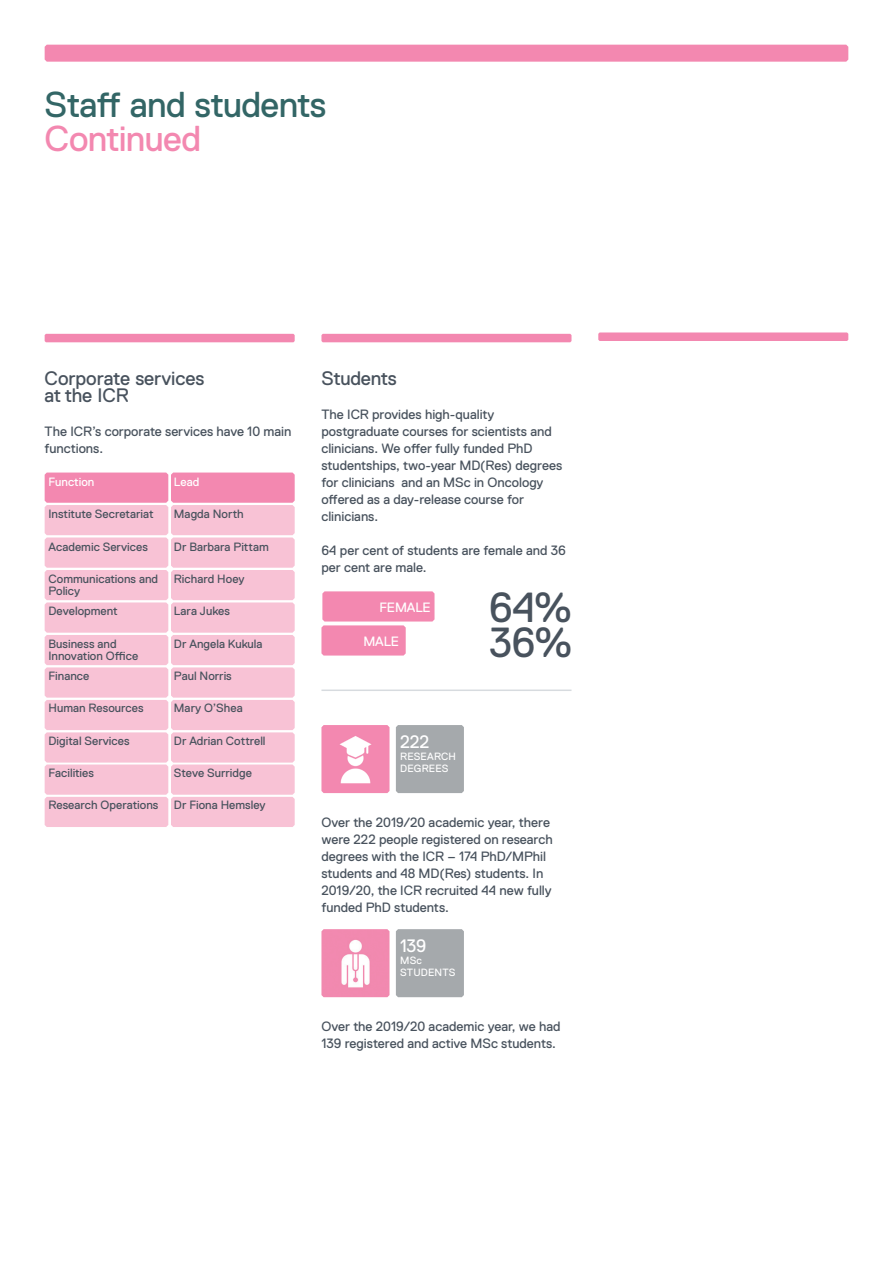
<style>
.page{position:relative;width:893px;height:1263px;background:#fff}
.page>*{position:absolute;margin:0;border:0;box-sizing:border-box;transform-origin:0 0}
.Headline{font:42px "Replica Pro";color:#48525d}
.Headline-2{font:36px/34px "Replica Pro";letter-spacing:-.02em;color:#366}
.Headline-3{font:19.5px/17px "Replica Pro";letter-spacing:-.005em;color:#48525d}
.Headline-4{font:18px "Replica Pro";letter-spacing:-.015em;color:#fff}
.Headline-5{font:13.5px/17px "Replica Pro";letter-spacing:-.005em;color:#48525d}
.Headline-6{font:13.5px "Replica Pro";letter-spacing:-.005em;color:#fff}
.Headline-7{font:12px/12px "Replica Pro";color:#48525d}
.Headline-8{font:12px "Replica Pro";color:#fff}
.Headline-9{font:10.5px/12px "Replica Pro";letter-spacing:.015em;color:#fff}
.s1{color:#f388b0}
</style>
<div class="page">
<div style="left:45px;top:45px;width:803px;height:17px;background:#f388b0"></div>
<div style="left:321px;top:334px;width:250px;height:8px;background:#f388b0"></div>
<svg style="left:321px;top:591px;width:113px;height:64px"></svg>
<hr style="left:321px;top:689px;width:250px;height:2px;background:#d7dbdf">
<img style="left:321px;top:725px;width:68px;height:68px">
<div style="left:396px;top:725px;width:68px;height:68px;background:#a5a9ac"></div>
<img style="left:321px;top:929px;width:68px;height:68px">
<div style="left:396px;top:929px;width:68px;height:68px;background:#a5a9ac"></div>
<div style="left:45px;top:334px;width:250px;height:8px;background:#f388b0"></div>
<svg style="left:45px;top:472px;width:250px;height:355px;background:#f8c1d5"></svg>
<svg style="left:598px;top:332px;width:250px;height:9px;background:#f38eb4"></svg>
<p class="Headline-2" style="left:45px;top:88px;width:283px">Staff and students<br><span class="s1">Continued</span></p>
<p class="Headline-3" style="left:45px;top:370px;width:161px">Corporate services at the ICR</p>
<p class="Headline-5" style="left:45px;top:423px;width:248px">The ICR’s corporate services have 10 main functions.</p>
<p class="Headline-8" style="left:48px;top:475px;width:47px">Function</p>
<p class="Headline-8" style="left:174px;top:475px;width:27px">Lead</p>
<p class="Headline-7" style="left:48px;top:508px;width:107px">Institute Secretariat</p>
<p class="Headline-7" style="left:174px;top:508px;width:71px">Magda North</p>
<p class="Headline-7" style="left:48px;top:541px;width:101px">Academic Services</p>
<p class="Headline-7" style="left:174px;top:541px;width:96px">Dr Barbara Pittam</p>
<p class="Headline-7" style="left:48px;top:573px;width:111px">Communications and<br>Policy</p>
<p class="Headline-7" style="left:174px;top:573px;width:72px">Richard Hoey</p>
<p class="Headline-7" style="left:48px;top:605px;width:71px">Development</p>
<p class="Headline-7" style="left:174px;top:605px;width:58px">Lara Jukes</p>
<p class="Headline-7" style="left:48px;top:638px;width:91px">Business and<br>Innovation Office</p>
<p class="Headline-7" style="left:174px;top:638px;width:90px">Dr Angela Kukula</p>
<p class="Headline-7" style="left:48px;top:670px;width:42px">Finance</p>
<p class="Headline-7" style="left:174px;top:670px;width:59px">Paul Norris</p>
<p class="Headline-7" style="left:48px;top:702px;width:97px">Human Resources</p>
<p class="Headline-7" style="left:174px;top:702px;width:70px">Mary O’Shea</p>
<p class="Headline-7" style="left:48px;top:734px;width:83px">Digital Services</p>
<p class="Headline-7" style="left:174px;top:734px;width:93px">Dr Adrian Cottrell</p>
<p class="Headline-7" style="left:48px;top:767px;width:47px">Facilities</p>
<p class="Headline-7" style="left:174px;top:767px;width:80px">Steve Surridge</p>
<p class="Headline-7" style="left:48px;top:799px;width:111px">Research Operations</p>
<p class="Headline-7" style="left:174px;top:799px;width:93px">Dr Fiona Hemsley</p>
<p class="Headline-3" style="left:321px;top:370px;width:77px">Students</p>
<p class="Headline-5" style="left:321px;top:406px;width:242px">The ICR provides high-quality postgraduate courses for scientists and clinicians. We offer fully funded PhD studentships, two-year MD(Res) degrees for clinicians and an MSc in Oncology offered as a day-release course for clinicians.</p>
<p class="Headline-5" style="left:321px;top:542px;width:246px">64 per cent of students are female and 36 per cent are male.</p>
<p class="Headline" style="left:489px;top:585px;width:85px">64%</p>
<p class="Headline" style="left:489px;top:619px;width:85px">36%</p>
<p class="Headline-6" style="left:379px;top:600px;width:53px">FEMALE</p>
<p class="Headline-6" style="left:363px;top:634px;width:37px">MALE</p>
<p class="Headline-4" style="left:400px;top:732px;width:31px">222</p>
<p class="Headline-9" style="left:400px;top:750px;width:57px">RESEARCH</p>
<p class="Headline-9" style="left:400px;top:762px;width:50px">DEGREES</p>
<p class="Headline-5" style="left:321px;top:814px;width:233px">Over the 2019/20 academic year, there were 222 people registered on research degrees with the ICR – 174 PhD/MPhil students and 48 MD(Res) students. In 2019/20, the ICR recruited 44 new fully funded PhD students.</p>
<p class="Headline-4" style="left:400px;top:936px;width:28px">139</p>
<p class="Headline-9" style="left:400px;top:954px;width:57px">MSc<br>STUDENTS</p>
<p class="Headline-5" style="left:321px;top:1018px;width:241px">Over the 2019/20 academic year, we had<br>139 registered and active MSc students.</p>
</div>
